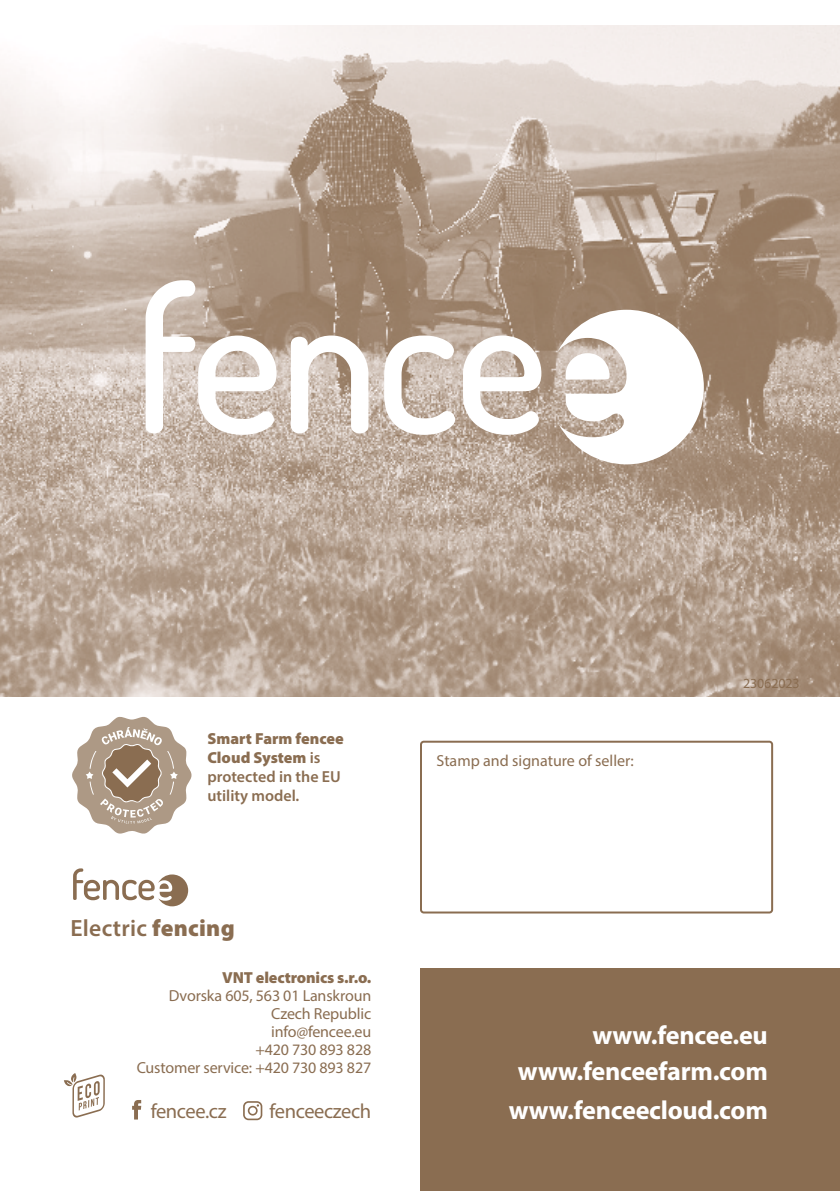
<style>
.page{position:relative;width:840px;height:1191px;background:#fff}
.page>*{position:absolute;margin:0;border:0;box-sizing:border-box;transform-origin:0 0}
.t1{font:700 26.2px "Myriad Pro";letter-spacing:-.01em;color:#fff}
.t2{font:600 23.6px "Myriad Pro";letter-spacing:.01em;color:#8a6d51}
.t3{font:20.6px "Myriad Pro";letter-spacing:-.02em;color:#8a6d51}
.t4{font:16px "Myriad Pro";letter-spacing:-.01em;color:#8a6d51}
.t5{font:600 16px/19px "Myriad Pro";color:#8a6d51}
.t6{font:900 16px "Myriad Pro";letter-spacing:-.01em;color:#8a6d51}
.t7{font:14px "Myriad Pro";letter-spacing:-.01em;color:#8a6d51}
.s1{font-weight:900}
</style>
<div class="page">
<img style="left:0;top:25px;width:839px;height:671px">
<svg style="left:557px;top:310px;width:146px;height:154px"></svg>
<svg style="left:145px;top:280px;width:396px;height:155px"></svg>
<svg style="left:73px;top:868px;width:115px;height:38px"></svg>
<svg style="left:72px;top:716px;width:120px;height:118px"></svg>
<svg style="left:132px;top:1100px;width:9px;height:19px"></svg>
<svg style="left:243px;top:1101px;width:19px;height:19px"></svg>
<div style="left:420px;top:968px;width:419px;height:223px;background:#8a6d51"></div>
<svg style="left:64px;top:1073px;width:41px;height:44px"></svg>
<div style="left:420px;top:740px;width:352px;height:173px;border:2px solid #8a6d51;border-radius:3px"></div>
<p class="t5" style="left:207px;top:728px;width:138px"><span class="s1">Smart Farm fencee<br>Cloud System</span> is protected in the EU utility model.</p>
<p class="t2" style="left:71px;top:912px;width:165px">Electric <span class="s1">fencing</span></p>
<p class="t6" style="left:222px;top:968px;width:150px">VNT electronics s.r.o.</p>
<p class="t4" style="left:169px;top:985px;width:204px">Dvorska 605, 563 01 Lanskroun</p>
<p class="t4" style="left:271px;top:1003px;width:101px">Czech Republic</p>
<p class="t4" style="left:271px;top:1021px;width:101px">info@fencee.eu</p>
<p class="t4" style="left:255px;top:1039px;width:117px">+420 730 893 828</p>
<p class="t4" style="left:137px;top:1057px;width:236px">Customer service: +420 730 893 827</p>
<p class="t3" style="left:151px;top:1098px;width:77px">fencee.cz</p>
<p class="t3" style="left:269px;top:1098px;width:103px">fenceeczech</p>
<p class="t4" style="left:436px;top:751px;width:199px">Stamp and signature of seller:</p>
<p class="t7" style="left:742px;top:674px;width:58px">23062023</p>
<p class="t1" style="left:592px;top:1018px;width:177px">www.fencee.eu</p>
<p class="t1" style="left:517px;top:1053px;width:251px">www.fenceefarm.com</p>
<p class="t1" style="left:508px;top:1093px;width:260px">www.fenceecloud.com</p>
</div>
